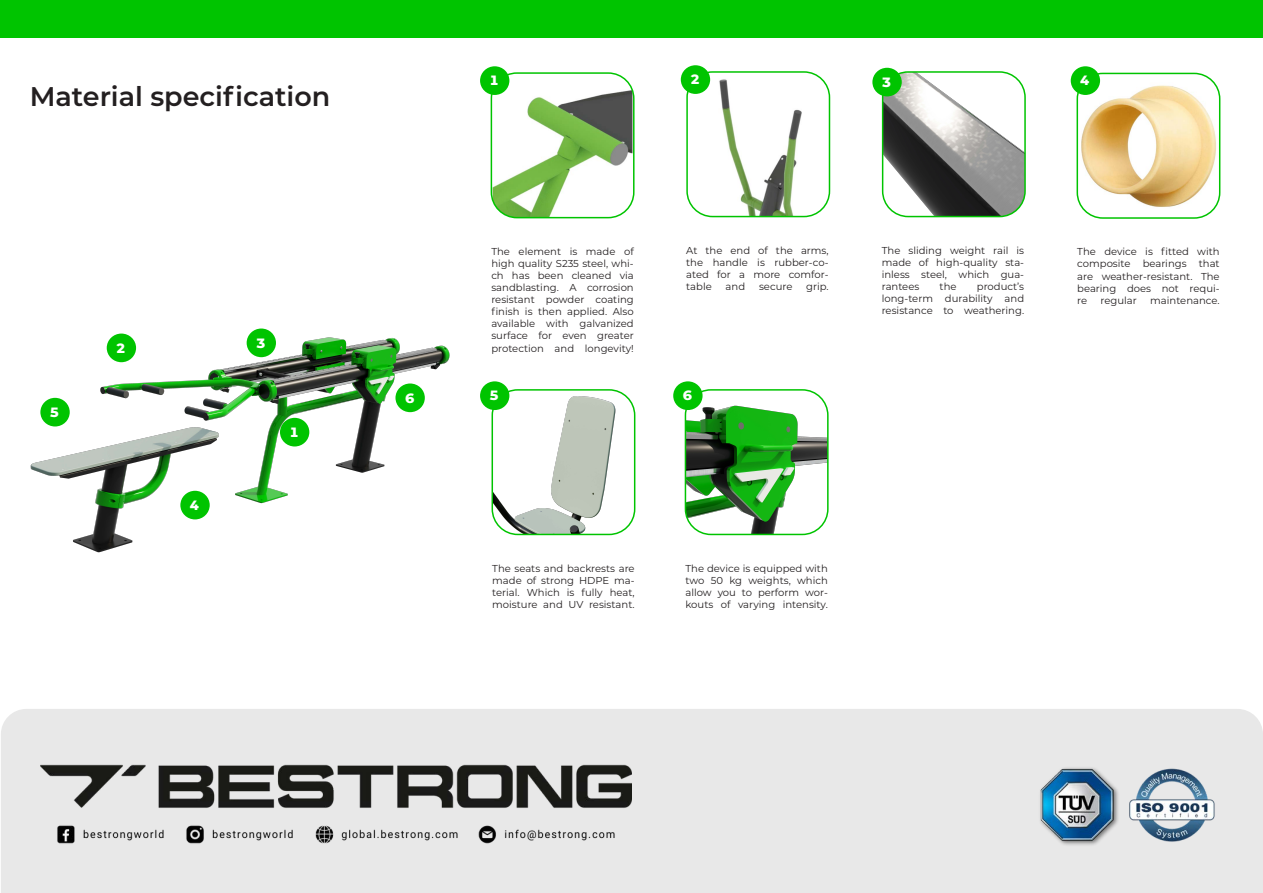
<style>
.page{position:relative;width:1263px;height:893px;background:#fff}
.page>*{position:absolute;margin:0;border:0;box-sizing:border-box;transform-origin:0 0}
.t1{font:600 27px "Montserrat";color:#231f20}
.t2{font:800 13.5px "Montserrat";color:#fff}
.t3{font:10.05px/12px "Montserrat";color:#231f20;text-align:justify}
</style>
<div class="page">
<div style="left:0;top:0;width:1263px;height:38px;background:#00c400"></div>
<img style="left:30px;top:328px;width:420px;height:225px">
<div style="left:1px;top:709px;width:1262px;height:184px;background:#e8e8e8"></div>
<img style="left:1035px;top:747px;width:185px;height:117px">
<img style="left:491px;top:73px;width:143px;height:145px">
<div style="left:491px;top:72px;width:143px;height:146px;border:2px solid #00c400;border-radius:26px"></div>
<img style="left:1079px;top:73px;width:141px;height:145px">
<div style="left:1076px;top:73px;width:144px;height:146px;border:2px solid #00c400;border-radius:26px"></div>
<div style="left:480px;top:66px;width:29px;height:29px;background:#00c400;border-radius:50%"></div>
<div style="left:1071px;top:66px;width:29px;height:29px;background:#00c400;border-radius:50%"></div>
<img style="left:494px;top:396px;width:141px;height:138px">
<div style="left:491px;top:389px;width:144px;height:146px;border:2px solid #00c400;border-radius:26px"></div>
<div style="left:480px;top:381px;width:29px;height:29px;background:#00c400;border-radius:50%"></div>
<div style="left:280px;top:418px;width:29px;height:28px;background:#00c400;border-radius:50%"></div>
<div style="left:107px;top:334px;width:29px;height:28px;background:#00c400;border-radius:50%"></div>
<div style="left:247px;top:329px;width:29px;height:28px;background:#00c400;border-radius:50%"></div>
<div style="left:180px;top:491px;width:30px;height:28px;background:#00c400;border-radius:50%"></div>
<div style="left:40px;top:398px;width:30px;height:28px;background:#00c400;border-radius:50%"></div>
<img style="left:689px;top:74px;width:140px;height:143px">
<div style="left:686px;top:71px;width:144px;height:146px;border:2px solid #00c400;border-radius:26px"></div>
<div style="left:681px;top:65px;width:29px;height:29px;background:#00c400;border-radius:50%"></div>
<img style="left:883px;top:72px;width:140px;height:145px">
<div style="left:882px;top:71px;width:144px;height:146px;border:2px solid #00c400;border-radius:26px"></div>
<div style="left:872px;top:68px;width:30px;height:28px;background:#00c400;border-radius:50%"></div>
<div style="left:395px;top:383px;width:30px;height:29px;background:#00c400;border-radius:50%"></div>
<img style="left:685px;top:390px;width:143px;height:144px">
<div style="left:685px;top:389px;width:143px;height:146px;border:2px solid #00c400;border-radius:26px"></div>
<div style="left:673px;top:381px;width:29px;height:29px;background:#00c400;border-radius:50%"></div>
<img style="left:40px;top:745px;width:591px;height:117px">
<p class="t1" style="left:30px;top:78px;width:302px">Material specification</p>
<p class="t2" style="left:50px;top:402px;width:11px">5</p>
<p class="t2" style="left:116px;top:338px;width:11px">2</p>
<p class="t2" style="left:190px;top:495px;width:11px">4</p>
<p class="t2" style="left:256px;top:333px;width:11px">3</p>
<p class="t2" style="left:289px;top:422px;width:11px">1</p>
<p class="t2" style="left:405px;top:388px;width:11px">6</p>
<p class="t2" style="left:690px;top:70px;width:11px">2</p>
<p class="t2" style="left:490px;top:71px;width:11px">1</p>
<p class="t2" style="left:1080px;top:71px;width:11px">4</p>
<p class="t2" style="left:882px;top:72px;width:11px">3</p>
<p class="t3" style="left:686px;top:244px;width:144px">At the end of the arms, the handle is rubber-co&shy;ated for a more comfor&shy;table</p>
<p class="t3" style="left:882px;top:244px;width:144px">The sliding weight rail is made of high-quality sta&shy;inless steel, which gua&shy;rantees</p>
<p class="t3" style="left:491px;top:245px;width:144px">The element is made of high quality S235 steel, whi&shy;ch has been cleaned via sandblasting. A corrosion resistant powder coating finish is then applied. Also available with galvanized surface for even greater protection and longevity!</p>
<p class="t3" style="left:1077px;top:245px;width:144px">The device is fitted with composite bearings that are weather-resistant. The bearing does not requi&shy;re</p>
<p class="t3" style="left:882px;top:280px;width:144px;text-indent:95px">product’s long-term durability and resistance to weathering.</p>
<p class="t3" style="left:726px;top:280px;width:21px">and</p>
<p class="t3" style="left:759px;top:280px;width:35px">secure</p>
<p class="t3" style="left:806px;top:280px;width:24px">grip.</p>
<p class="t3" style="left:940px;top:280px;width:18px">the</p>
<p class="t3" style="left:1101px;top:294px;width:38px">regular</p>
<p class="t3" style="left:1150px;top:294px;width:71px">maintenance.</p>
<p class="t2" style="left:490px;top:386px;width:11px">5</p>
<p class="t2" style="left:683px;top:386px;width:11px">6</p>
<p class="t3" style="left:492px;top:562px;width:144px">The seats and backrests are made of strong HDPE ma&shy;terial. Which is fully heat, moisture and UV resistant.</p>
<p class="t3" style="left:685px;top:562px;width:144px">The device is equipped with two 50 kg weights, which allow you to perform wor&shy;kouts of varying intensity.</p>
</div>
